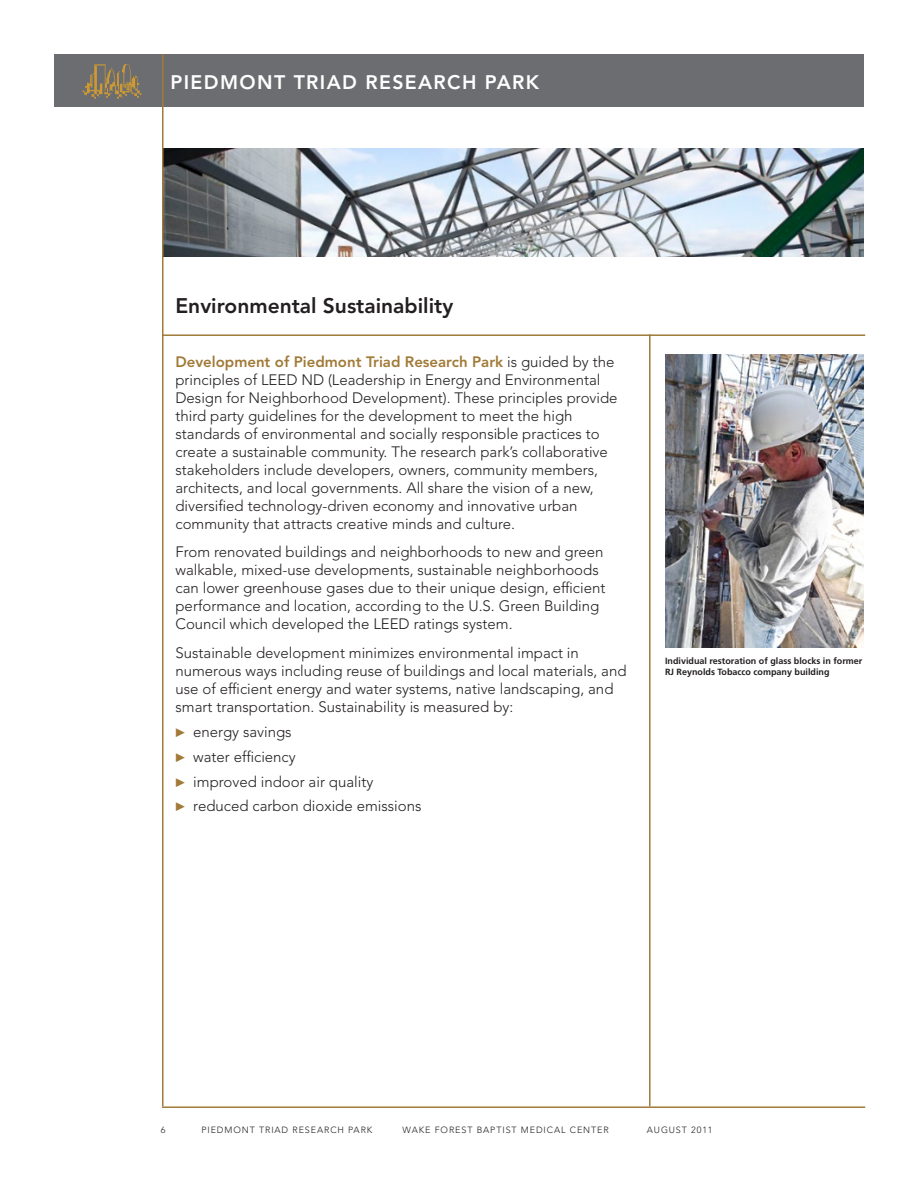
<style>
.page{position:relative;width:918px;height:1188px;background:#fff}
.page>*{position:absolute;margin:0;border:0;box-sizing:border-box;transform-origin:0 0}
.t1{font:800 21px "Avenir LT Std";color:#231f20}
.t2{font:800 19.5px "Avenir LT Std";letter-spacing:.07em;color:#fff}
.t3{font:300 15px/18px "Avenir LT Std";color:#231f20}
.t4{font:700 9px/10.8px "Frutiger LT Std";color:#231f20}
.t5{font:300 9px "Avenir LT Std";letter-spacing:.1em;color:#231f20}
.s1{font-weight:800;color:#a17a38}
.s2{font-family:"Mathematical Pi Six";font-weight:400;font-size:12px;color:#a17a38}
</style>
<div class="page">
<div style="left:54px;top:54px;width:810px;height:52px;background:#6c6d70"></div>
<svg style="left:83px;top:64px;width:58px;height:35px"></svg>
<hr style="left:162px;top:334px;width:703px;height:2px;background:#a17a38">
<hr style="left:162px;top:1106px;width:703px;height:2px;background:#a17a38">
<hr style="left:649px;top:334px;width:2px;height:772px;background:#a17a38">
<img style="left:164px;top:148px;width:700px;height:108px">
<hr style="left:162px;top:54px;width:2px;height:1052px;background:#a17a38">
<img style="left:665px;top:354px;width:199px;height:294px">
<h2 class="t2" style="left:171px;top:70px;width:370px">PIEDMONT TRIAD RESEARCH PARK</h2>
<p class="t1" style="left:176px;top:293px;width:279px">Environmental Sustainability</p>
<p class="t3" style="left:176px;top:353px;width:444px"><span class="s1">Development of Piedmont Triad Research Park</span> is guided by the principles of LEED ND (Leadership in Energy and Environmental Design for Neighborhood Development). These principles provide third party guidelines for the development to meet the high standards of environmental and socially responsible practices to create a sustainable community. The research park’s collaborative stakeholders include developers, owners, community members, architects, and local governments. All share the vision of a new, diversified technology-driven economy and innovative urban community that attracts creative minds and culture.</p>
<p class="t3" style="left:176px;top:543px;width:431px">From renovated buildings and neighborhoods to new and green walkable, mixed-use developments, sustainable neighborhoods can lower greenhouse gases due to their unique design, efficient performance and location, according to the U.S. Green Building Council which developed the LEED ratings system.</p>
<p class="t3" style="left:176px;top:644px;width:453px">Sustainable development minimizes environmental impact in numerous ways including reuse of buildings and local materials, and use of efficient energy and water systems, native landscaping, and smart transportation. Sustainability is measured by:</p>
<p class="t3" style="left:176px;top:723px;width:118px"><span class="s2">C</span> energy savings</p>
<p class="t3" style="left:176px;top:748px;width:122px"><span class="s2">C</span> water efficiency</p>
<p class="t3" style="left:176px;top:772px;width:199px"><span class="s2">C</span> improved indoor air quality</p>
<p class="t3" style="left:176px;top:797px;width:247px"><span class="s2">C</span> reduced carbon dioxide emissions</p>
<p class="t4" style="left:665px;top:656px;width:199px">Individual restoration of glass blocks in former<br>RJ Reynolds Tobacco company building</p>
<p class="t5" style="left:161px;top:1125px;width:6px">6</p>
<p class="t5" style="left:201px;top:1125px;width:173px">PIEDMONT TRIAD RESEARCH PARK</p>
<p class="t5" style="left:403px;top:1125px;width:208px">WAKE FOREST BAPTIST MEDICAL CENTER</p>
<p class="t5" style="left:647px;top:1125px;width:67px">AUGUST 2011</p>
</div>
